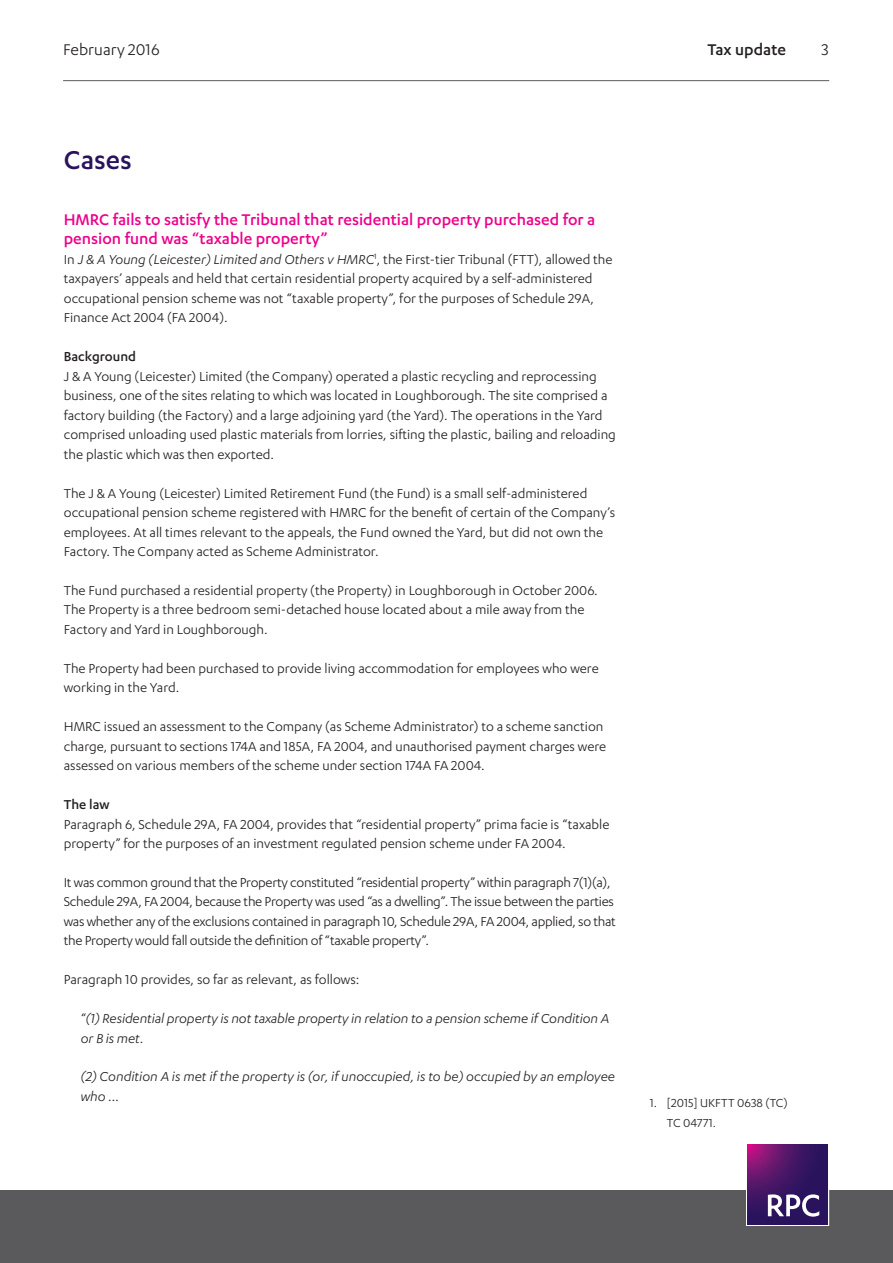
<style>
.page{position:relative;width:893px;height:1263px;background:#fff}
.page>*{position:absolute;margin:0;border:0;box-sizing:border-box;transform-origin:0 0}
.Heading_1{font:500 30px "Karbon";color:#29135d}
.Heading_2__pink{font:500 18px/19.5px "Karbon";color:#ed028c}
.t1{font:18px "Karbon";color:#231f20}
.t2{font:500 18px "Karbon";color:#231f20}
.Body{font:15px/19.5px "Karbon";color:#231f20}
.Body-2{font:15px/19.5px "Karbon";letter-spacing:-.02em;color:#231f20}
.Body-3{font:italic 15px/19.5px "Karbon";letter-spacing:-.01em;color:#231f20}
.Heading_3{font:500 15px "Karbon";color:#231f20}
.t3{font:13.5px/19.5px "Karbon";color:#231f20}
.s1{font-style:italic}
.s2{font-style:normal}
</style>
<div class="page">
<hr style="left:63px;top:80px;width:766px;height:1px;background:#5a5a5d">
<div style="left:0;top:1191px;width:893px;height:72px;background:#5a5a5d"></div>
<div style="left:746px;top:1143px;width:83px;height:83px;border:1px solid #fff"></div>
<svg style="left:748px;top:1144px;width:80px;height:80px;background:#461565"></svg>
<svg style="left:768px;top:1194px;width:51px;height:22px"></svg>
<p class="t1" style="left:63px;top:39px;width:98px">February 2016</p>
<p class="t2" style="left:707px;top:39px;width:80px">Tax update</p>
<p class="t1" style="left:821px;top:39px;width:9px">3</p>
<p class="Heading_1" style="left:64px;top:143px;width:70px">Cases</p>
<p class="Heading_2__pink" style="left:64px;top:209px;width:533px">HMRC fails to satisfy the Tribunal that residential property purchased for a pension fund was “taxable property”</p>
<p class="Body" style="left:64px;top:249px;width:550px">In <span class="s1">J &amp; A Young (Leicester) Limited and Others v HMRC</span><sup>1</sup>, the First-tier Tribunal (FTT), allowed the taxpayers’ appeals and held that certain residential property acquired by a self-administered occupational pension scheme was not “taxable property”, for the purposes of Schedule 29A, Finance Act 2004 (FA 2004).</p>
<p class="Heading_3" style="left:64px;top:348px;width:74px">Background</p>
<p class="Body" style="left:64px;top:366px;width:554px">J &amp; A Young (Leicester) Limited (the Company) operated a plastic recycling and reprocessing business, one of the sites relating to which was located in Loughborough. The site comprised a factory building (the Factory) and a large adjoining yard (the Yard). The operations in the Yard comprised unloading used plastic materials from lorries, sifting the plastic, bailing and reloading the plastic which was then exported.</p>
<p class="Body" style="left:64px;top:483px;width:553px">The J &amp; A Young (Leicester) Limited Retirement Fund (the Fund) is a small self-administered occupational pension scheme registered with HMRC for the benefit of certain of the Company’s employees. At all times relevant to the appeals, the Fund owned the Yard, but did not own the Factory. The Company acted as Scheme Administrator.</p>
<p class="Body" style="left:64px;top:580px;width:535px">The Fund purchased a residential property (the Property) in Loughborough in October 2006.<br>The Property is a three bedroom semi-detached house located about a mile away from the<br>Factory and Yard in Loughborough.</p>
<p class="Body" style="left:64px;top:658px;width:536px">The Property had been purchased to provide living accommodation for employees who were working in the Yard.</p>
<p class="Body" style="left:64px;top:716px;width:544px">HMRC issued an assessment to the Company (as Scheme Administrator) to a scheme sanction charge, pursuant to sections 174A and 185A, FA 2004, and unauthorised payment charges were assessed on various members of the scheme under section 174A FA 2004.</p>
<p class="Heading_3" style="left:64px;top:796px;width:47px">The law</p>
<p class="Body" style="left:64px;top:814px;width:547px">Paragraph 6, Schedule 29A, FA 2004, provides that “residential property” prima facie is “taxable property” for the purposes of an investment regulated pension scheme under FA 2004.</p>
<p class="Body-2" style="left:64px;top:872px;width:554px">It was common ground that the Property constituted “residential property” within paragraph 7(1)(a), Schedule 29A, FA 2004, because the Property was used “as a dwelling”. The issue between the parties was whether any of the exclusions contained in paragraph 10, Schedule 29A, FA 2004, applied, so that the Property would fall outside the definition of “taxable property”.</p>
<p class="Body" style="left:64px;top:969px;width:297px">Paragraph 10 provides, so far as relevant, as follows:</p>
<p class="Body-3" style="left:81px;top:1008px;width:530px"><span class="s2">“</span>(1) Residential property is not taxable property in relation to a pension scheme if Condition A or B is met.</p>
<p class="Body-3" style="left:81px;top:1067px;width:536px">(2) Condition A is met if the property is (or, if unoccupied, is to be) occupied by an employee who …</p>
<p class="t3" style="left:667px;top:1093px;width:122px;text-indent:-17px">1. [2015] UKFTT 0638 (TC)<br>TC 04771.</p>
</div>
